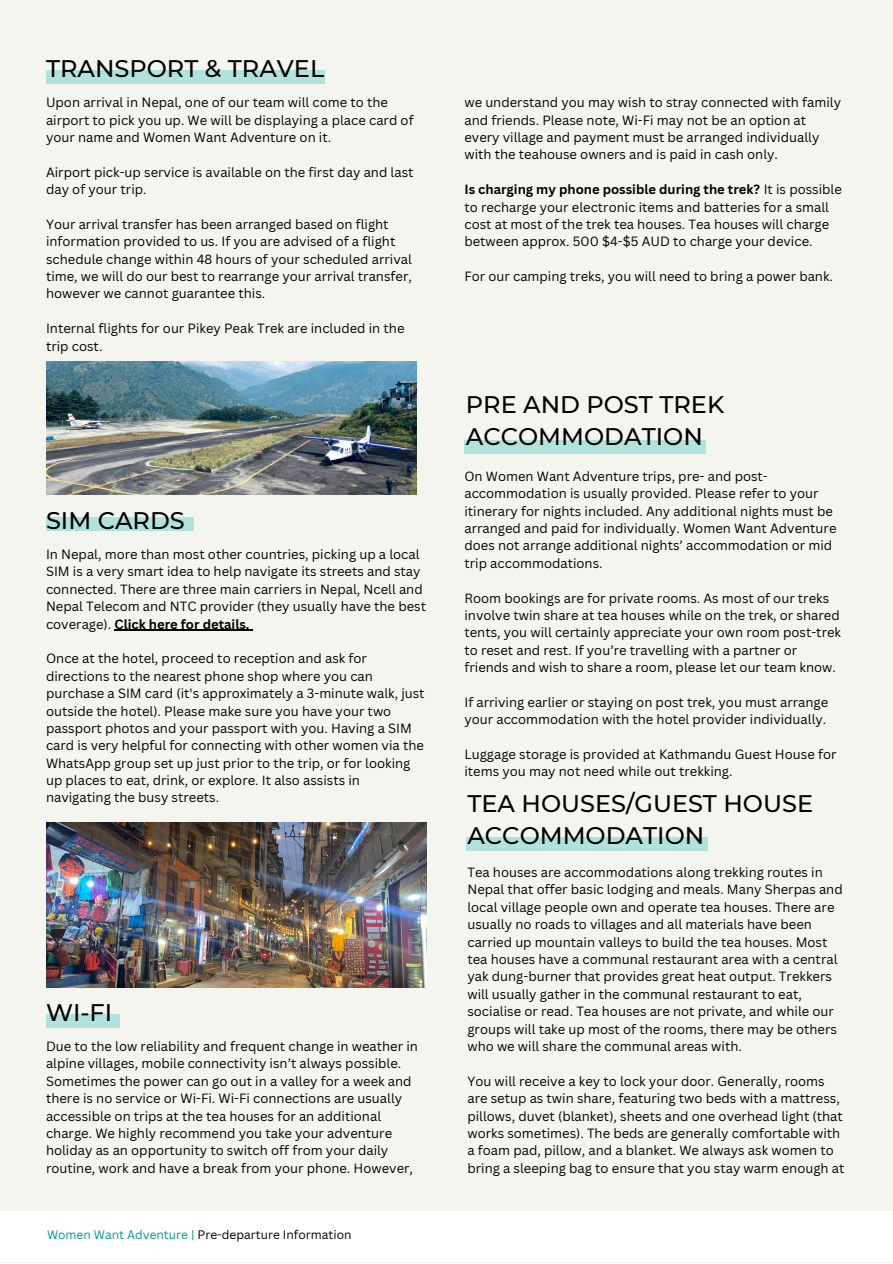
<style>
.page{position:relative;width:893px;height:1264px;background:#fff}
.page>*{position:absolute;margin:0;border:0;box-sizing:border-box;transform-origin:0 0}
.t1{font:500 24px/32.5px "Montserrat";color:#000}
.t2{font:13.05px/17.4px "Canva Sans";color:#000}
.t3{font:12px "Canva Sans";color:#000}
.s1{font-weight:700}
.s2{color:#03989e}
</style>
<div class="page">
<div style="left:0;top:0;width:892px;height:1262px;background:#f5f5ef"></div>
<div style="left:46px;top:70px;width:279px;height:14px;background:#b0e3dd"></div>
<div style="left:0;top:1211px;width:892px;height:50px;background:#fff"></div>
<hr style="left:114px;top:629px;width:135px;height:1px;background:#000">
<div style="left:46px;top:517px;width:147px;height:13px;background:#b0e3dd"></div>
<div style="left:46px;top:1014px;width:73px;height:13px;background:#b0e3dd"></div>
<div style="left:466px;top:837px;width:241px;height:13px;background:#b0e3dd"></div>
<div style="left:464px;top:440px;width:242px;height:13px;background:#b0e3dd"></div>
<img style="left:46px;top:361px;width:370px;height:134px">
<img style="left:46px;top:823px;width:380px;height:164px">
<p class="t1" style="left:46px;top:52px;width:280px">TRANSPORT &amp; TRAVEL</p>
<p class="t2" style="left:46px;top:93px;width:369px">Upon arrival in Nepal, one of our team will come to the airport to pick you up. We will be displaying a place card of your name and Women Want Adventure on it.</p>
<p class="t2" style="left:46px;top:163px;width:369px">Airport pick-up service is available on the first day and last day of your trip.</p>
<p class="t2" style="left:46px;top:215px;width:367px">Your arrival transfer has been arranged based on flight information provided to us. If you are advised of a flight schedule change within 48 hours of your scheduled arrival time, we will do our best to rearrange your arrival transfer, however we cannot guarantee this.</p>
<p class="t2" style="left:46px;top:319px;width:360px">Internal flights for our Pikey Peak Trek are included in the trip cost.</p>
<p class="t1" style="left:46px;top:504px;width:140px">SIM CARDS</p>
<p class="t2" style="left:46px;top:545px;width:381px">In Nepal, more than most other countries, picking up a local SIM is a very smart idea to help navigate its streets and stay connected. There are three main carriers in Nepal, Ncell and Nepal Telecom and NTC provider (they usually have the best coverage). <span class="s1">Click here for details.</span></p>
<p class="t2" style="left:46px;top:649px;width:380px">Once at the hotel, proceed to reception and ask for directions to the nearest phone shop where you can purchase a SIM card (it's approximately a 3-minute walk, just outside the hotel). Please make sure you have your two passport photos and your passport with you. Having a SIM card is very helpful for connecting with other women via the WhatsApp group set up just prior to the trip, or for looking up places to eat, drink, or explore. It also assists in navigating the busy streets.</p>
<p class="t1" style="left:46px;top:995px;width:68px">WI-FI</p>
<p class="t2" style="left:46px;top:1037px;width:373px">Due to the low reliability and frequent change in weather in alpine villages, mobile connectivity isn’t always possible.<br>Sometimes the power can go out in a valley for a week and there is no service or Wi-Fi. Wi-Fi connections are usually accessible on trips at the tea houses for an additional charge. We highly recommend you take your adventure holiday as an opportunity to switch off from your daily routine, work and have a break from your phone. However,</p>
<p class="t3" style="left:47px;top:1225px;width:306px"><span class="s2">Women Want Adventure |</span> Pre-departure Information</p>
<p class="t2" style="left:464px;top:93px;width:378px">we understand you may wish to stray connected with family and friends. Please note, Wi-Fi may not be an option at every village and payment must be arranged individually with the teahouse owners and is paid in cash only.</p>
<p class="t2" style="left:464px;top:180px;width:379px"><span class="s1">Is charging my phone possible during the trek?</span> It is possible to recharge your electronic items and batteries for a small cost at most of the trek tea houses. Tea houses will charge between approx. 500 $4-$5 AUD to charge your device.</p>
<p class="t2" style="left:464px;top:267px;width:370px">For our camping treks, you will need to bring a power bank.</p>
<p class="t1" style="left:466px;top:388px;width:260px">PRE AND POST TREK<br>ACCOMMODATION</p>
<p class="t2" style="left:464px;top:467px;width:373px">On Women Want Adventure trips, pre- and post&shy;accommodation is usually provided. Please refer to your itinerary for nights included. Any additional nights must be arranged and paid for individually. Women Want Adventure does not arrange additional nights’ accommodation or mid trip accommodations.</p>
<p class="t2" style="left:464px;top:588px;width:378px">Room bookings are for private rooms. As most of our treks involve twin share at tea houses while on the trek, or shared tents, you will certainly appreciate your own room post-trek to reset and rest. If you’re travelling with a partner or friends and wish to share a room, please let our team know.</p>
<p class="t2" style="left:464px;top:693px;width:365px">If arriving earlier or staying on post trek, you must arrange your accommodation with the hotel provider individually.</p>
<p class="t2" style="left:464px;top:745px;width:373px">Luggage storage is provided at Kathmandu Guest House for items you may not need while out trekking.</p>
<p class="t1" style="left:467px;top:786px;width:347px">TEA HOUSES/GUEST HOUSE<br>ACCOMMODATION</p>
<p class="t2" style="left:467px;top:863px;width:377px">Tea houses are accommodations along trekking routes in Nepal that offer basic lodging and meals. Many Sherpas and local village people own and operate tea houses. There are usually no roads to villages and all materials have been carried up mountain valleys to build the tea houses. Most tea houses have a communal restaurant area with a central yak dung-burner that provides great heat output. Trekkers will usually gather in the communal restaurant to eat, socialise or read. Tea houses are not private, and while our groups will take up most of the rooms, there may be others who we will share the communal areas with.</p>
<p class="t2" style="left:467px;top:1072px;width:378px">You will receive a key to lock your door. Generally, rooms are setup as twin share, featuring two beds with a mattress, pillows, duvet (blanket), sheets and one overhead light (that works sometimes). The beds are generally comfortable with a foam pad, pillow, and a blanket. We always ask women to bring a sleeping bag to ensure that you stay warm enough at</p>
</div>
